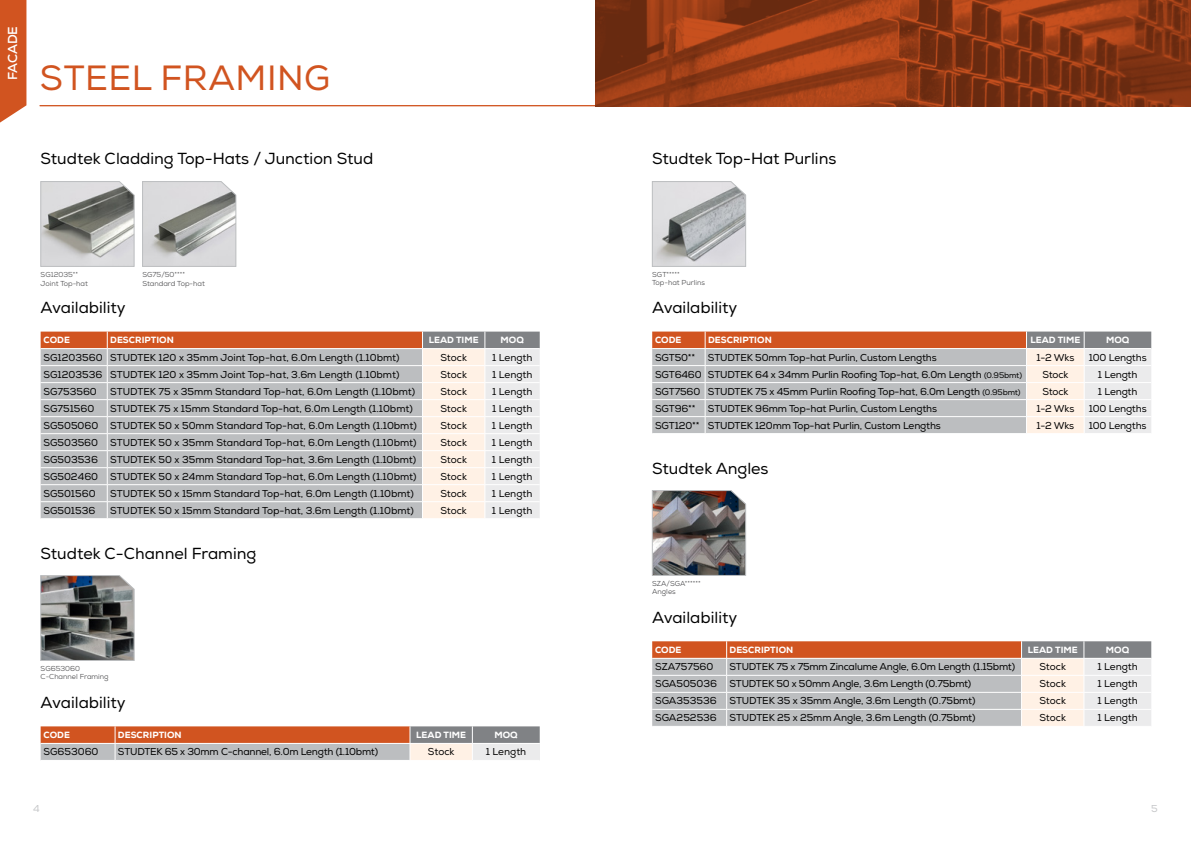
<style>
.page{position:relative;width:1191px;height:842px;background:#fff}
.page>*{position:absolute;margin:0;border:0;box-sizing:border-box;transform-origin:0 0}
.t1{font:35px "Nexa";letter-spacing:.015em;color:#d15420}
.t2{font:16px "Nexa";color:#000}
.t3{font:700 13px "Nexa";letter-spacing:-.01em;color:#fff}
.t4{font:10px "Nexa";color:#000}
.t5{font:10px "Nexa";letter-spacing:-.02em;color:#000}
.t6{font:10px "Nexa";color:#c7c8ca}
.t7{font:800 9px "Nexa";letter-spacing:.005em;color:#fff}
.t8{font:7.2px/8.5px "Nexa";color:#4d4d4f}
.s1{font-size:8px}
</style>
<div class="page">
<svg style="left:652px;top:332px;width:499px;height:102px;background:#cbbcb6"></svg>
<svg style="left:652px;top:641px;width:499px;height:85px;background:#cab8b1"></svg>
<svg style="left:41px;top:332px;width:499px;height:187px;background:#cbc3c0"></svg>
<svg style="left:41px;top:726px;width:499px;height:34px;background:#c69987"></svg>
<hr style="left:40px;top:105px;width:1151px;height:1px;background:#d15420">
<img style="left:652px;top:490px;width:94px;height:86px">
<img style="left:595px;top:0;width:596px;height:106px">
<svg style="left:0;top:0;width:26px;height:123px;background:#d46030"></svg>
<svg style="left:41px;top:181px;width:93px;height:86px;background:#afafad"></svg>
<svg style="left:142px;top:181px;width:94px;height:86px;background:#c1c1c1"></svg>
<svg style="left:41px;top:575px;width:93px;height:86px;background:#676868"></svg>
<svg style="left:652px;top:181px;width:94px;height:86px;background:#bfc1c3"></svg>
<h3 class="t3" style="left:4px;top:80px;width:55px;rotate:-90deg">FACADE</h3>
<h1 class="t1" style="left:40px;top:57px;width:292px">STEEL FRAMING</h1>
<h2 class="t2" style="left:41px;top:149px;width:334px">Studtek Cladding Top-Hats / Junction Stud</h2>
<h2 class="t2" style="left:652px;top:149px;width:186px">Studtek Top-Hat Purlins</h2>
<p class="t8" style="left:41px;top:270px;width:49px">SG12035**<br>Joint Top-hat</p>
<p class="t8" style="left:142px;top:270px;width:64px">SG75/50****<br>Standard Top-hat</p>
<h2 class="t2" style="left:41px;top:298px;width:87px">Availability</h2>
<p class="t7" style="left:44px;top:334px;width:28px">CODE</p>
<p class="t7" style="left:110px;top:334px;width:65px">DESCRIPTION</p>
<p class="t7" style="left:429px;top:334px;width:52px">LEAD TIME</p>
<p class="t7" style="left:500px;top:334px;width:25px">MOQ</p>
<p class="t4" style="left:43px;top:351px;width:357px">SG1203560 STUDTEK 120 x 35mm Joint Top-hat, 6.0m Length (1.10bmt)</p>
<p class="t4" style="left:440px;top:351px;width:28px">Stock</p>
<p class="t4" style="left:492px;top:351px;width:42px">1 Length</p>
<p class="t4" style="left:43px;top:368px;width:357px">SG1203536 STUDTEK 120 x 35mm Joint Top-hat, 3.6m Length (1.10bmt)</p>
<p class="t4" style="left:440px;top:368px;width:28px">Stock</p>
<p class="t4" style="left:492px;top:368px;width:42px">1 Length</p>
<p class="t4" style="left:43px;top:385px;width:55px">SG753560</p>
<p class="t4" style="left:110px;top:385px;width:307px">STUDTEK 75 x 35mm Standard Top-hat, 6.0m Length (1.10bmt)</p>
<p class="t4" style="left:440px;top:385px;width:28px">Stock</p>
<p class="t4" style="left:492px;top:385px;width:42px">1 Length</p>
<p class="t4" style="left:43px;top:402px;width:52px">SG751560</p>
<p class="t4" style="left:110px;top:402px;width:304px">STUDTEK 75 x 15mm Standard Top-hat, 6.0m Length (1.10bmt)</p>
<p class="t4" style="left:440px;top:402px;width:28px">Stock</p>
<p class="t4" style="left:492px;top:402px;width:42px">1 Length</p>
<p class="t4" style="left:43px;top:419px;width:375px">SG505060 STUDTEK 50 x 50mm Standard Top-hat, 6.0m Length (1.10bmt)</p>
<p class="t4" style="left:440px;top:419px;width:28px">Stock</p>
<p class="t4" style="left:492px;top:419px;width:42px">1 Length</p>
<p class="t4" style="left:43px;top:436px;width:374px">SG503560 STUDTEK 50 x 35mm Standard Top-hat, 6.0m Length (1.10bmt)</p>
<p class="t4" style="left:440px;top:436px;width:28px">Stock</p>
<p class="t4" style="left:492px;top:436px;width:42px">1 Length</p>
<p class="t4" style="left:43px;top:453px;width:374px">SG503536 STUDTEK 50 x 35mm Standard Top-hat, 3.6m Length (1.10bmt)</p>
<p class="t4" style="left:440px;top:453px;width:28px">Stock</p>
<p class="t4" style="left:492px;top:453px;width:42px">1 Length</p>
<p class="t4" style="left:43px;top:470px;width:375px">SG502460 STUDTEK 50 x 24mm Standard Top-hat, 6.0m Length (1.10bmt)</p>
<p class="t4" style="left:440px;top:470px;width:28px">Stock</p>
<p class="t4" style="left:492px;top:470px;width:42px">1 Length</p>
<p class="t4" style="left:43px;top:487px;width:54px">SG501560</p>
<p class="t4" style="left:110px;top:487px;width:305px">STUDTEK 50 x 15mm Standard Top-hat, 6.0m Length (1.10bmt)</p>
<p class="t4" style="left:440px;top:487px;width:28px">Stock</p>
<p class="t4" style="left:492px;top:487px;width:42px">1 Length</p>
<p class="t4" style="left:43px;top:504px;width:54px">SG501536</p>
<p class="t4" style="left:110px;top:504px;width:305px">STUDTEK 50 x 15mm Standard Top-hat, 3.6m Length (1.10bmt)</p>
<p class="t4" style="left:440px;top:504px;width:28px">Stock</p>
<p class="t4" style="left:492px;top:504px;width:42px">1 Length</p>
<h2 class="t2" style="left:41px;top:544px;width:217px">Studtek C-Channel Framing</h2>
<p class="t8" style="left:41px;top:664px;width:69px">SG653060<br>C-Channel Framing</p>
<h2 class="t2" style="left:41px;top:693px;width:87px">Availability</h2>
<p class="t7" style="left:44px;top:729px;width:28px">CODE</p>
<p class="t7" style="left:118px;top:729px;width:65px">DESCRIPTION</p>
<p class="t7" style="left:416px;top:729px;width:52px">LEAD TIME</p>
<p class="t7" style="left:494px;top:729px;width:25px">MOQ</p>
<p class="t4" style="left:43px;top:746px;width:57px">SG653060</p>
<p class="t5" style="left:118px;top:746px;width:262px">STUDTEK 65 x 30mm C-channel, 6.0m Length (1.10bmt)</p>
<p class="t4" style="left:428px;top:746px;width:28px">Stock</p>
<p class="t4" style="left:486px;top:746px;width:42px">1 Length</p>
<p class="t8" style="left:652px;top:270px;width:54px">SGT*****<br>Top-hat Purlins</p>
<h2 class="t2" style="left:652px;top:298px;width:87px">Availability</h2>
<p class="t7" style="left:655px;top:334px;width:28px">CODE</p>
<p class="t7" style="left:708px;top:334px;width:65px">DESCRIPTION</p>
<p class="t7" style="left:1030px;top:334px;width:52px">LEAD TIME</p>
<p class="t7" style="left:1106px;top:334px;width:25px">MOQ</p>
<p class="t4" style="left:655px;top:351px;width:42px">SGT50**</p>
<p class="t4" style="left:708px;top:351px;width:230px">STUDTEK 50mm Top-hat Purlin, Custom Lengths</p>
<p class="t4" style="left:1036px;top:351px;width:39px">1-2 Wks</p>
<p class="t4" style="left:1088px;top:351px;width:59px">100 Lengths</p>
<p class="t4" style="left:655px;top:368px;width:368px">SGT6460 STUDTEK 64 x 34mm Purlin Roofing Top-hat, 6.0m Length <span class="s1">(0.95bmt)</span></p>
<p class="t4" style="left:1042px;top:368px;width:27px">Stock</p>
<p class="t4" style="left:1098px;top:368px;width:41px">1 Length</p>
<p class="t4" style="left:655px;top:385px;width:367px">SGT7560 STUDTEK 75 x 45mm Purlin Roofing Top-hat, 6.0m Length <span class="s1">(0.95bmt)</span></p>
<p class="t4" style="left:1042px;top:385px;width:27px">Stock</p>
<p class="t4" style="left:1098px;top:385px;width:41px">1 Length</p>
<p class="t4" style="left:655px;top:402px;width:283px">SGT96** STUDTEK 96mm Top-hat Purlin, Custom Lengths</p>
<p class="t4" style="left:1036px;top:402px;width:39px">1-2 Wks</p>
<p class="t4" style="left:1088px;top:402px;width:59px">100 Lengths</p>
<p class="t4" style="left:655px;top:419px;width:287px">SGT120** STUDTEK 120mm Top-hat Purlin, Custom Lengths</p>
<p class="t4" style="left:1036px;top:419px;width:39px">1-2 Wks</p>
<p class="t4" style="left:1088px;top:419px;width:59px">100 Lengths</p>
<h2 class="t2" style="left:652px;top:459px;width:118px">Studtek Angles</h2>
<p class="t8" style="left:652px;top:579px;width:50px">SZA/SGA******<br>Angles</p>
<h2 class="t2" style="left:652px;top:608px;width:87px">Availability</h2>
<p class="t7" style="left:655px;top:644px;width:28px">CODE</p>
<p class="t7" style="left:729px;top:644px;width:65px">DESCRIPTION</p>
<p class="t7" style="left:1027px;top:644px;width:52px">LEAD TIME</p>
<p class="t7" style="left:1106px;top:644px;width:25px">MOQ</p>
<p class="t4" style="left:655px;top:661px;width:60px">SZA757560</p>
<p class="t5" style="left:729px;top:661px;width:287px">STUDTEK 75 x 75mm Zincalume Angle, 6.0m Length (1.15bmt)</p>
<p class="t4" style="left:1039px;top:661px;width:28px">Stock</p>
<p class="t4" style="left:1097px;top:661px;width:42px">1 Length</p>
<p class="t5" style="left:655px;top:678px;width:318px">SGA505036 STUDTEK 50 x 50mm Angle, 3.6m Length (0.75bmt)</p>
<p class="t4" style="left:1039px;top:678px;width:28px">Stock</p>
<p class="t4" style="left:1097px;top:678px;width:42px">1 Length</p>
<p class="t4" style="left:655px;top:695px;width:63px">SGA353536</p>
<p class="t4" style="left:729px;top:695px;width:247px">STUDTEK 35 x 35mm Angle, 3.6m Length (0.75bmt)</p>
<p class="t4" style="left:1039px;top:695px;width:28px">Stock</p>
<p class="t4" style="left:1097px;top:695px;width:42px">1 Length</p>
<p class="t4" style="left:655px;top:712px;width:63px">SGA252536</p>
<p class="t4" style="left:729px;top:712px;width:248px">STUDTEK 25 x 25mm Angle, 3.6m Length (0.75bmt)</p>
<p class="t4" style="left:1039px;top:712px;width:28px">Stock</p>
<p class="t4" style="left:1097px;top:712px;width:42px">1 Length</p>
<p class="t6" style="left:33px;top:803px;width:8px">4</p>
<p class="t6" style="left:1151px;top:803px;width:8px">5</p>
</div>
